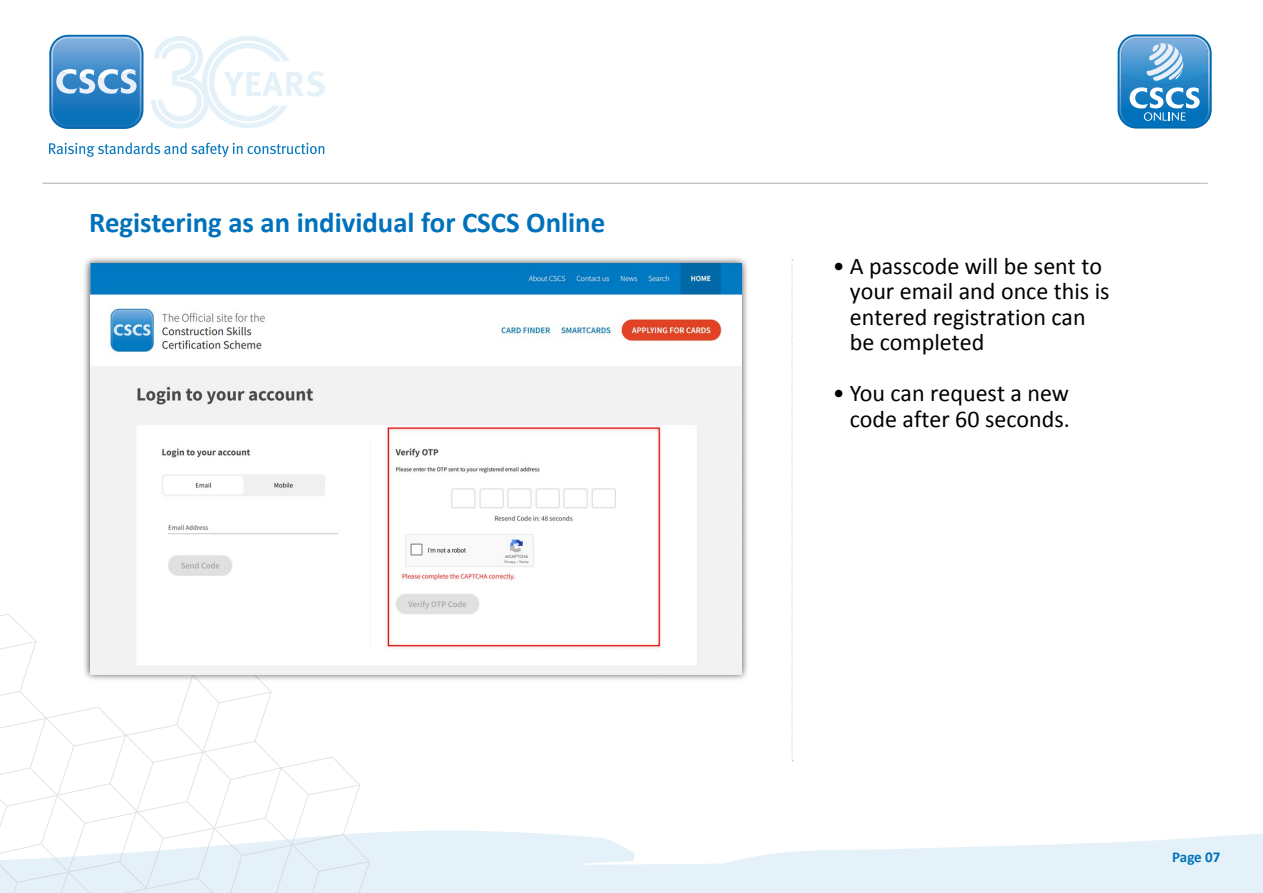
<style>
.page{position:relative;width:1263px;height:893px;background:#fff}
.page>*{position:absolute;margin:0;border:0;box-sizing:border-box;transform-origin:0 0}
.t1{font:700 28.8px "Calibri";color:#0072bb}
.t2{font:24px/25.5px "Calibri";color:#000}
.t3{font:700 15px "Calibri";letter-spacing:-.005em;color:#0072bb}
</style>
<div class="page">
<svg style="left:370px;top:831px;width:893px;height:62px;fill:#e4f1f8"></svg>
<svg style="left:0;top:641px;width:36px;height:9px"></svg>
<svg style="left:0;top:663px;width:370px;height:230px"></svg>
<svg style="left:792px;top:259px;width:1px;height:502px"></svg>
<div style="left:82px;top:256px;width:667px;height:426px;background:#000;opacity:.75"></div>
<img style="left:90px;top:264px;width:651px;height:410px">
<svg style="left:151px;top:36px;width:174px;height:93px"></svg>
<svg style="left:49px;top:143px;width:275px;height:14px"></svg>
<svg style="left:49px;top:35px;width:94px;height:94px"></svg>
<svg style="left:51px;top:37px;width:91px;height:90px"></svg>
<hr style="left:43px;top:183px;width:1165px;height:1px;background:#b3b2b2">
<div style="left:1117px;top:35px;width:95px;height:94px;background:#0069ad;border-radius:19px"></div>
<svg style="left:1119px;top:36px;width:91px;height:91px"></svg>
<p class="t1" style="left:89px;top:202px;width:517px">Registering as an individual for CSCS Online</p>
<p class="t2" style="left:850px;top:252px;width:261px;text-indent:-17px">• A passcode will be sent to your email and once this is entered registration can be completed</p>
<p class="t2" style="left:833px;top:380px;width:238px;text-align:right">• You can request a new code after 60 seconds.</p>
<p class="t3" style="left:1172px;top:846px;width:50px">Page 07</p>
</div>
